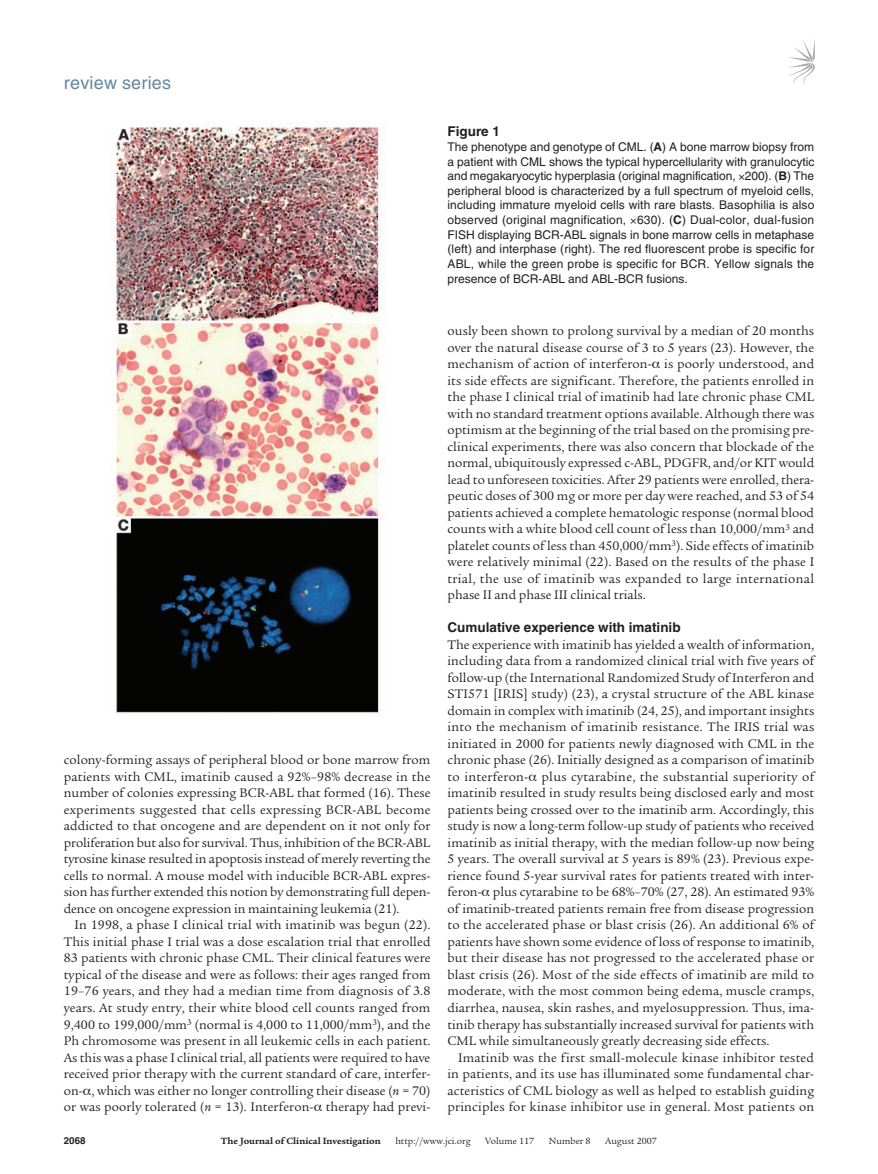
<style>
.page{position:relative;width:878px;height:1174px;background:#fff}
.page>*{position:absolute;margin:0;border:0;box-sizing:border-box;transform-origin:0 0}
.t1{font:18px "Helvetica LT Std";letter-spacing:.01em;color:#6686a1}
.t2{font:13.5px/16.5px "Legacy Serif Std";color:#231f20;text-align:justify}
.t3{font:700 13.5px "Helvetica LT Std";color:#231f20}
.t4{font:12px/14.7px "Helvetica LT Std";color:#231f20;text-align:justify}
.t5{font:9.75px "Legacy Serif Std";color:#231f20}
.t6{font:700 9.75px "Legacy Serif Std";color:#231f20}
.t7{font:700 9.75px "Helvetica LT Std";color:#231f20}
.s1{font-style:italic}
.s2{font-weight:700}
</style>
<div class="page">
<svg style="left:788px;top:41px;width:26px;height:43px"></svg>
<img style="left:111px;top:121px;width:275px;height:592px">
<h1 class="t1" style="left:64px;top:72px;width:109px">review series</h1>
<p class="t2" style="left:64px;top:752px;width:368px">colony-forming assays of peripheral blood or bone marrow from patients with CML, imatinib caused a 92%–98% decrease in the number of colonies expressing BCR-ABL that formed (16). These experiments suggested that cells expressing BCR-ABL become addicted to that oncogene and are dependent on it not only for proliferation but also for survival. Thus, inhibition of the BCR-ABL tyrosine kinase resulted in apoptosis instead of merely reverting the cells to normal. A mouse model with inducible BCR-ABL expres&shy;sion has further extended this notion by demonstrating full depen&shy;dence on oncogene expression in maintaining leukemia (21).</p>
<p class="t2" style="left:64px;top:917px;width:368px;text-indent:11px">In 1998, a phase I clinical trial with imatinib was begun (22).<br>This initial phase I trial was a dose escalation trial that enrolled 83 patients with chronic phase CML. Their clinical features were typical of the disease and were as follows: their ages ranged from 19–76 years, and they had a median time from diagnosis of 3.8 years. At study entry, their white blood cell counts ranged from 9,400 to 199,000/mm<sup>3</sup> (normal is 4,000 to 11,000/mm<sup>3</sup>), and the Ph chromosome was present in all leukemic cells in each patient.<br>As this was a phase I clinical trial, all patients were required to have received prior therapy with the current standard of care, interfer&shy;on- , which was either no longer controlling their disease (<span class="s1">n</span> = 70) or was poorly tolerated (<span class="s1">n</span> = 13). Interferon- therapy had previ-</p>
<p class="t3" style="left:447px;top:123px;width:54px">Figure 1</p>
<p class="t4" style="left:447px;top:139px;width:368px">The phenotype and genotype of CML. (<span class="s2">A</span>) A bone marrow biopsy from a patient with CML shows the typical hypercellularity with granulocytic and megakaryocytic hyperplasia (original magnification, 200). (<span class="s2">B</span>) The peripheral blood is characterized by a full spectrum of myeloid cells, including immature myeloid cells with rare blasts. Basophilia is also observed (original magnification, 630). (<span class="s2">C</span>) Dual-color, dual-fusion FISH displaying BCR-ABL signals in bone marrow cells in metaphase (left) and interphase (right). The red fluorescent probe is specific for ABL, while the green probe is specific for BCR. Yellow signals the presence of BCR-ABL and ABL-BCR fusions.</p>
<p class="t2" style="left:447px;top:323px;width:368px">ously been shown to prolong survival by a median of 20 months over the natural disease course of 3 to 5 years (23). However, the mechanism of action of interferon- is poorly understood, and its side effects are significant. Therefore, the patients enrolled in the phase I clinical trial of imatinib had late chronic phase CML with no standard treatment options available. Although there was optimism at the beginning of the trial based on the promising pre&shy;clinical experiments, there was also concern that blockade of the normal, ubiquitously expressed c-ABL, PDGFR, and/or KIT would lead to unforeseen toxicities. After 29 patients were enrolled, thera&shy;peutic doses of 300 mg or more per day were reached, and 53 of 54 patients achieved a complete hematologic response (normal blood counts with a white blood cell count of less than 10,000/mm<sup>3</sup> and platelet counts of less than 450,000/mm<sup>3</sup>). Side effects of imatinib were relatively minimal (22). Based on the results of the phase I trial, the use of imatinib was expanded to large international phase II and phase III clinical trials.</p>
<p class="t3" style="left:447px;top:619px;width:234px">Cumulative experience with imatinib</p>
<p class="t2" style="left:447px;top:636px;width:368px">The experience with imatinib has yielded a wealth of information, including data from a randomized clinical trial with five years of follow-up (the International Randomized Study of Interferon and STI571 [IRIS] study) (23), a crystal structure of the ABL kinase domain in complex with imatinib (24, 25), and important insights into the mechanism of imatinib resistance. The IRIS trial was initiated in 2000 for patients newly diagnosed with CML in the chronic phase (26). Initially designed as a comparison of imatinib to interferon- plus cytarabine, the substantial superiority of imatinib resulted in study results being disclosed early and most patients being crossed over to the imatinib arm. Accordingly, this study is now a long-term follow-up study of patients who received imatinib as initial therapy, with the median follow-up now being 5 years. The overall survival at 5 years is 89% (23). Previous expe&shy;rience found 5-year survival rates for patients treated with inter&shy;feron- plus cytarabine to be 68%–70% (27, 28). An estimated 93% of imatinib-treated patients remain free from disease progression to the accelerated phase or blast crisis (26). An additional 6% of patients have shown some evidence of loss of response to imatinib, but their disease has not progressed to the accelerated phase or blast crisis (26). Most of the side effects of imatinib are mild to moderate, with the most common being edema, muscle cramps, diarrhea, nausea, skin rashes, and myelosuppression. Thus, ima&shy;tinib therapy has substantially increased survival for patients with CML while simultaneously greatly decreasing side effects.</p>
<p class="t2" style="left:447px;top:1049px;width:368px;text-indent:11px">Imatinib was the first small-molecule kinase inhibitor tested in patients, and its use has illuminated some fundamental char&shy;acteristics of CML biology as well as helped to establish guiding principles for kinase inhibitor use in general. Most patients on</p>
<p class="t7" style="left:64px;top:1134px;width:23px">2068</p>
<p class="t6" style="left:221px;top:1135px;width:161px">The Journal of Clinical Investigation</p>
<p class="t5" style="left:395px;top:1135px;width:77px">http://www.jci.org</p>
<p class="t5" style="left:485px;top:1135px;width:50px">Volume 117</p>
<p class="t5" style="left:549px;top:1135px;width:43px">Number 8</p>
<p class="t5" style="left:605px;top:1135px;width:53px">August 2007</p>
</div>
